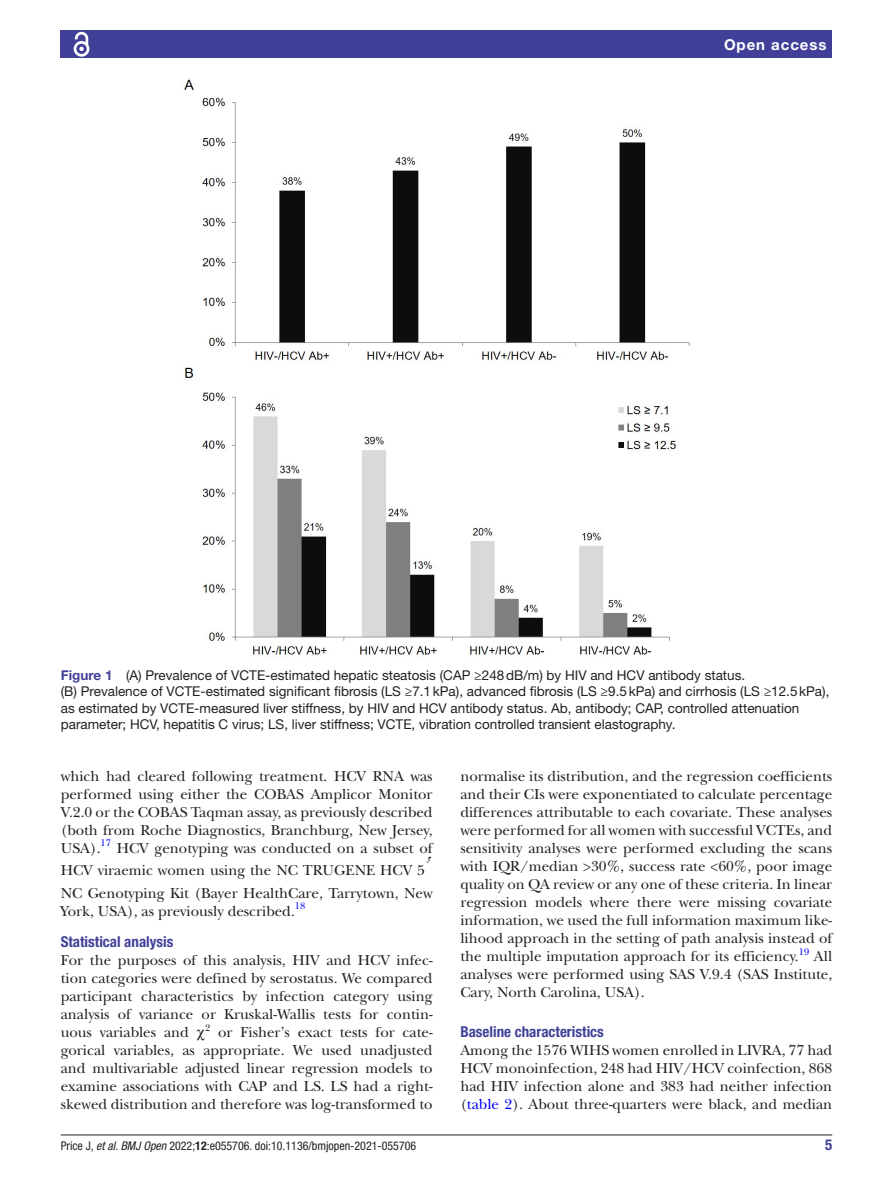
<style>
.page{position:relative;width:893px;height:1191px;background:#fff}
.page>*{position:absolute;margin:0;border:0;box-sizing:border-box;transform-origin:0 0}
.t1{font:15px/18px "New Baskerville";color:#231f20;text-align:justify}
.t2{font:700 condensed 15px "Helvetica Neue LT Std";color:#414099}
.t3{font:700 15px "Helvetica Neue LT Std";letter-spacing:.065em;color:#fff}
.t4{font:13.5px/16.2px "Helvetica Neue LT Std";color:#231f20}
.t5{font:condensed 12px "Helvetica Neue LT Std";color:#231f20}
.t6{font:9.9px "New Baskerville";color:#00f}
.t7{font:9.9px "New Baskerville";color:#231f20}
.s1{font-weight:700;color:#414099}
.s2{color:#00f}
.s3{font-style:italic}
.s4{font-weight:700}
</style>
<div class="page">
<hr style="left:61px;top:1134px;width:771px;height:1px;background:#231f20">
<div style="left:61px;top:31px;width:771px;height:27px;background:#414099"></div>
<svg style="left:73px;top:31px;width:17px;height:26px"></svg>
<img style="left:426px;top:856px;width:6px;height:8px">
<img style="left:183px;top:78px;width:507px;height:581px">
<p class="t3" style="left:724px;top:35px;width:104px">Open access</p>
<p class="t4" style="left:61px;top:667px;width:770px"><span class="s1">Figure 1</span> (A) Prevalence of VCTE-estimated hepatic steatosis (CAP ≥248dB/m) by HIV and HCV antibody status.<br>(B) Prevalence of VCTE-estimated significant fibrosis (LS ≥7.1kPa), advanced fibrosis (LS ≥9.5kPa) and cirrhosis (LS ≥12.5kPa), as estimated by VCTE-measured liver stiffness, by HIV and HCV antibody status. Ab, antibody; CAP, controlled attenuation parameter; HCV, hepatitis C virus; LS, liver stiffness; VCTE, vibration controlled transient elastography.</p>
<p class="t1" style="left:61px;top:767px;width:373px">which had cleared following treatment. HCV RNA was performed using either the COBAS Amplicor Monitor V.2.0 or the COBAS Taqman assay, as previously described (both from Roche Diagnostics, Branchburg, New Jersey, USA).</p>
<p class="t6" style="left:101px;top:837px;width:12px">17</p>
<p class="t1" style="left:61px;top:836px;width:373px;line-height:22.5px;text-align:left;text-indent:56px">HCV genotyping was conducted on a subset of<br>HCV viraemic women using the NC TRUGENE HCV 5<br>NC Genotyping Kit (Bayer HealthCare, Tarrytown, New</p>
<p class="t1" style="left:61px;top:902px;width:236px">York, USA), as previously described.</p>
<p class="t6" style="left:295px;top:900px;width:12px">18</p>
<p class="t2" style="left:61px;top:933px;width:114px">Statistical analysis</p>
<p class="t1" style="left:61px;top:951px;width:373px">For the purposes of this analysis, HIV and HCV infec&shy;tion categories were defined by serostatus. We compared participant characteristics by infection category using analysis of variance or Kruskal-Wallis tests for contin&shy;uous variables and</p>
<p class="t7" style="left:205px;top:1021px;width:7px">2</p>
<p class="t1" style="left:61px;top:1023px;width:373px;text-indent:157px">or Fisher’s exact tests for cate&shy;gorical variables, as appropriate. We used unadjusted and multivariable adjusted linear regression models to examine associations with CAP and LS. LS had a right&shy;skewed distribution and therefore was log-transformed to</p>
<p class="t1" style="left:460px;top:767px;width:373px">normalise its distribution, and the regression coefficients and their CIs were exponentiated to calculate percentage differences attributable to each covariate. These analyses were performed for all women with successful VCTEs, and sensitivity analyses were performed excluding the scans with IQR/median &gt;30%, success rate &lt;60%, poor image quality on QA review or any one of these criteria. In linear regression models where there were missing covariate information, we used the full information maximum like&shy;lihood approach in the setting of path analysis instead of the multiple imputation approach for its efficiency.</p>
<p class="t6" style="left:799px;top:945px;width:12px">19</p>
<p class="t1" style="left:460px;top:947px;width:373px;text-indent:354px">All analyses were performed using SAS V.9.4 (SAS Institute, Cary, North Carolina, USA).</p>
<p class="t2" style="left:460px;top:1022px;width:145px">Baseline characteristics</p>
<p class="t1" style="left:460px;top:1041px;width:373px">Among the 1576 WIHS women enrolled in LIVRA, 77 had HCV monoinfection, 248 had HIV/HCV coinfection, 868 had HIV infection alone and 383 had neither infection (<span class="s2">table 2</span>). About three-quarters were black, and median</p>
<p class="t5" style="left:61px;top:1138px;width:357px">Price J, <span class="s3">et al</span>. <span class="s3">BMJ Open</span> 2022;<span class="s4">12</span>:e055706. doi:10.1136/bmjopen-2021-055706</p>
<p class="t2" style="left:825px;top:1135px;width:9px">5</p>
</div>
